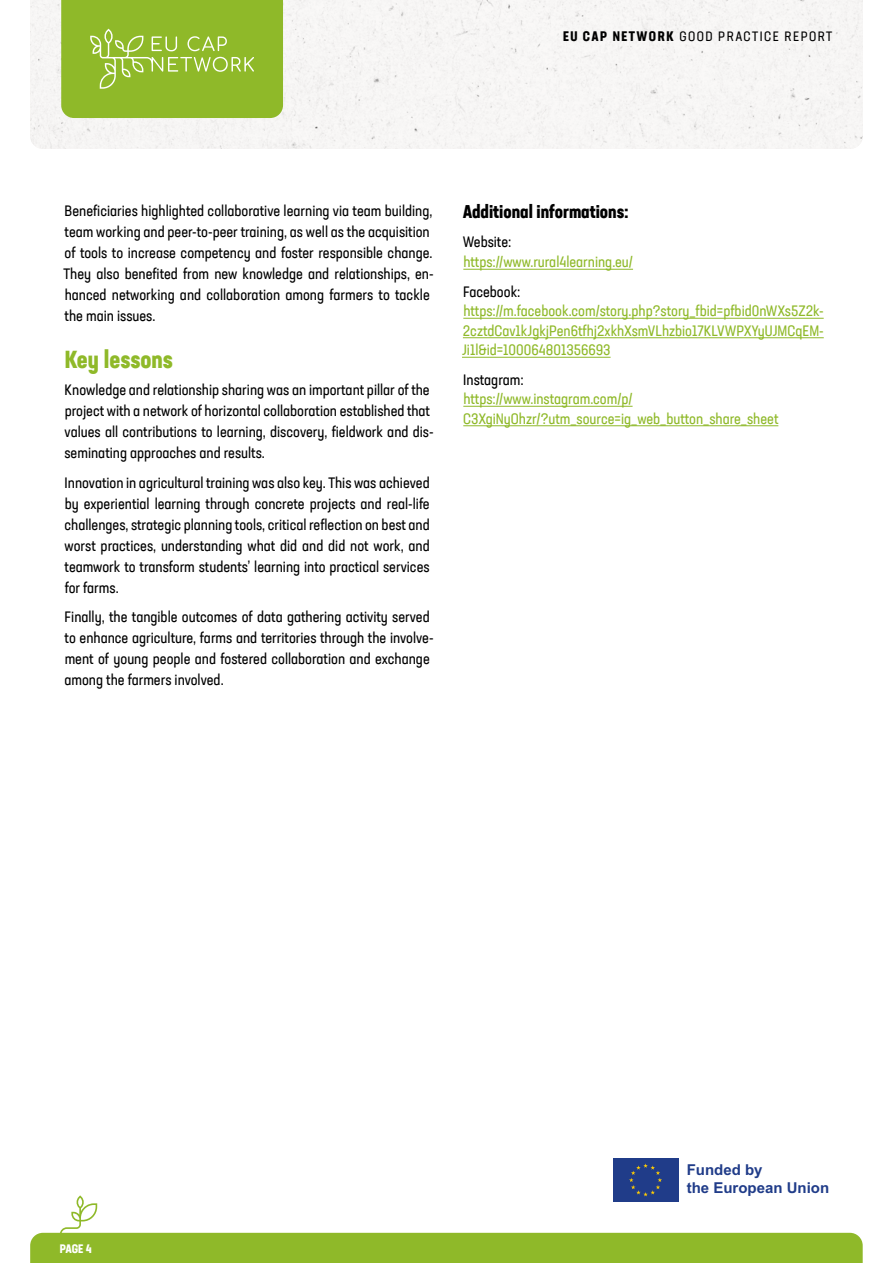
<style>
.page{position:relative;width:893px;height:1263px;background:#fff}
.page>*{position:absolute;margin:0;border:0;box-sizing:border-box;transform-origin:0 0}
.t1{font:700 condensed 24px "Neusa Next Std";color:#8fb929}
.t2{font:700 condensed 18px "Neusa Next Std";color:#000}
.t3{font:condensed 15px/21px "Neusa Next Std";color:#000}
.t4{font:condensed 15px/19.5px "Neusa Next Std";color:#8fb929;text-align:justify}
.t5{font:700 15px/18px "Arial";color:#203c89}
.t6{font:condensed 13.5px "Neusa Next Std";letter-spacing:.11em;color:#000}
.t7{font:700 condensed 12px "Neusa Next Std";color:#fff}
.s1{font-weight:700}
</style>
<div class="page">
<div style="left:30px;top:0;width:833px;height:149px;background:#f7f6f5"></div>
<svg style="left:61px;top:0;width:222px;height:118px;background:#94bc34"></svg>
<hr style="left:463px;top:269px;width:170px;height:1px;background:#8fb929">
<hr style="left:463px;top:318px;width:361px;height:1px;background:#8fb929">
<hr style="left:463px;top:337px;width:361px;height:1px;background:#8fb929">
<hr style="left:462px;top:357px;width:149px;height:1px;background:#8fb929">
<hr style="left:463px;top:406px;width:170px;height:1px;background:#8fb929">
<hr style="left:463px;top:425px;width:315px;height:1px;background:#8fb929">
<div style="left:612px;top:1157px;width:68px;height:46px;background:#203c89"></div>
<svg style="left:30px;top:1163px;width:833px;height:100px"></svg>
<p class="t6" style="left:563px;top:27px;width:271px"><span class="s1">EU CAP NETWORK</span> GOOD PRACTICE REPORT</p>
<p class="t3" style="left:64px;top:200px;width:372px">Beneficiaries highlighted collaborative learning via team building, team working and peer-to-peer training, as well as the acquisition of tools to increase competency and foster responsible change.<br>They also benefited from new knowledge and relationships, en&shy;hanced networking and collaboration among farmers to tackle the main issues.</p>
<h1 class="t1" style="left:65px;top:344px;width:110px">Key lessons</h1>
<p class="t3" style="left:64px;top:379px;width:371px">Knowledge and relationship sharing was an important pillar of the project with a network of horizontal collaboration established that values all contributions to learning, discovery, fieldwork and dis&shy;seminating approaches and results.</p>
<p class="t3" style="left:64px;top:472px;width:367px;text-align:justify">Innovation in agricultural training was also key. This was achieved by experiential learning through concrete projects and real-life challenges, strategic planning tools, critical reflection on best and worst practices, understanding what did and did not work, and teamwork to transform students’ learning into practical services for farms.</p>
<p class="t3" style="left:64px;top:606px;width:371px">Finally, the tangible outcomes of data gathering activity served to enhance agriculture, farms and territories through the involve&shy;ment of young people and fostered collaboration and exchange among the farmers involved.</p>
<p class="t2" style="left:463px;top:200px;width:168px">Additional informations:</p>
<p class="t3" style="left:463px;top:232px;width:50px">Website:</p>
<p class="t4" style="left:463px;top:252px;width:171px">https://www.rural4learning.eu/</p>
<p class="t3" style="left:463px;top:281px;width:59px">Facebook:</p>
<p class="t4" style="left:462px;top:301px;width:363px">https://m.facebook.com/story.php?story_fbid=pfbid0nWXs5Z2k-2cztdCav1kJgkjPen6tfhj2xkhXsmVLhzbio17KLVWPXYyUJMCqEM-Ji1l&amp;id=100064801356693</p>
<p class="t3" style="left:463px;top:369px;width:62px">Instagram:</p>
<p class="t4" style="left:463px;top:389px;width:317px">https://www.instagram.com/p/<br>C3XgiNyOhzr/?utm_source=ig_web_button_share_sheet</p>
<p class="t7" style="left:60px;top:1241px;width:34px">PAGE 4</p>
<p class="t5" style="left:687px;top:1161px;width:144px">Funded by<br>the European Union</p>
</div>
